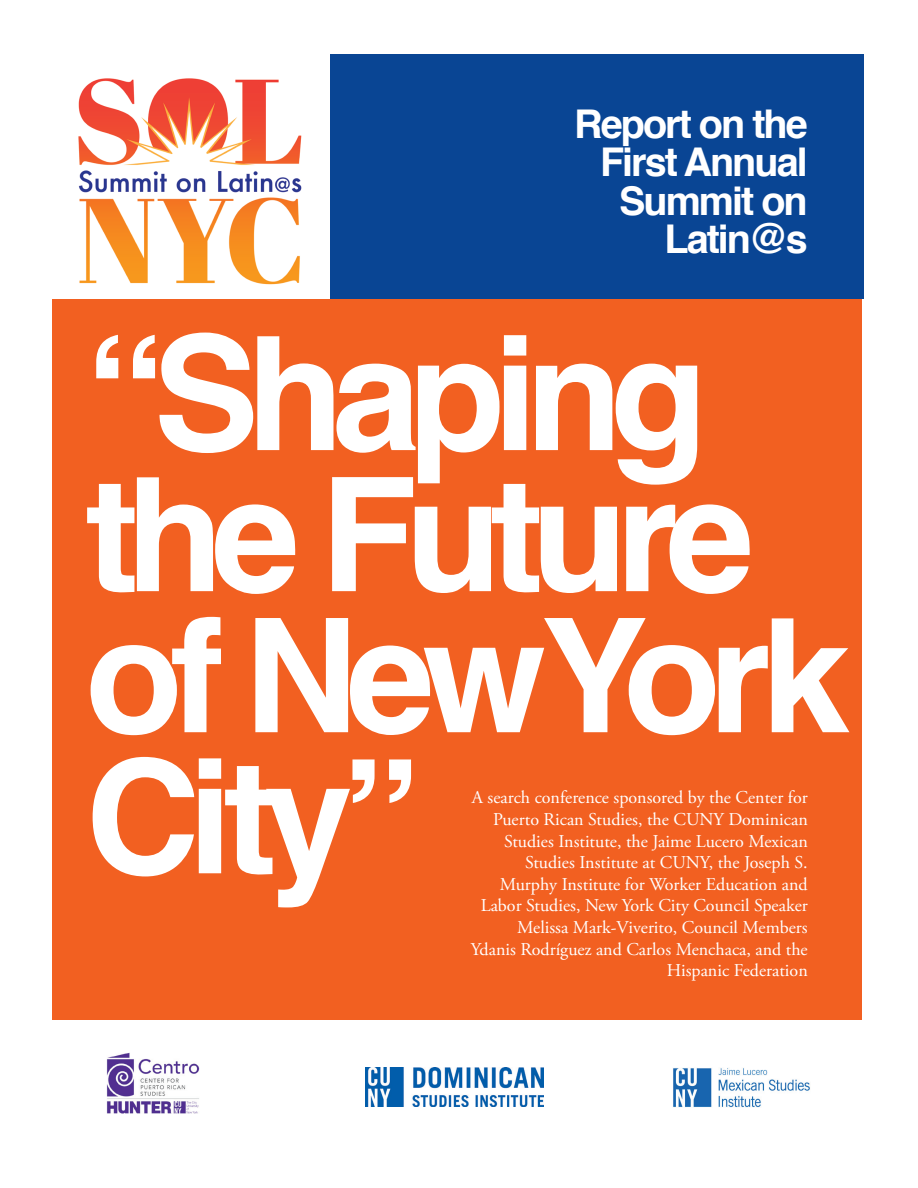
<style>
.page{position:relative;width:918px;height:1188px;background:#fff}
.page>*{position:absolute;margin:0;border:0;box-sizing:border-box;transform-origin:0 0}
.t1{font:700 158.7px/141px "Helvetica";letter-spacing:-.075em;color:#fff}
.t2{font:700 39.6px/38.4px "Helvetica";letter-spacing:-.05em;color:#fff;text-align:right}
.t3{font:18px/21.6px "Adobe Garamond Pro";color:#fff;text-align:right}
</style>
<div class="page">
<div style="left:52px;top:56px;width:810px;height:1080px;background:#f26021"></div>
<div style="left:54px;top:54px;width:810px;height:244px;background:#094594"></div>
<div style="left:42px;top:1020px;width:841px;height:119px;background:#fff"></div>
<img style="left:106px;top:1052px;width:94px;height:62px">
<img style="left:366px;top:1068px;width:177px;height:38px">
<img style="left:52px;top:54px;width:278px;height:245px">
<img style="left:673px;top:1068px;width:137px;height:40px">
<h2 class="t2" style="left:574px;top:105px;width:235px">Report on the<br>First Annual<br>Summit on<br>Latin@s</h2>
<h1 class="t1" style="left:85px;top:326px;width:766px">“Shaping the Future of New York<br>City”</h1>
<p class="t3" style="left:471px;top:788px;width:338px">A search conference sponsored by the Center for Puerto Rican Studies, the CUNY Dominican Studies Institute, the Jaime Lucero Mexican Studies Institute at CUNY, the Joseph S.<br>Murphy Institute for Worker Education and Labor Studies, New York City Council Speaker Melissa Mark-Viverito, Council Members Ydanis Rodríguez and Carlos Menchaca, and the Hispanic Federation</p>
</div>
